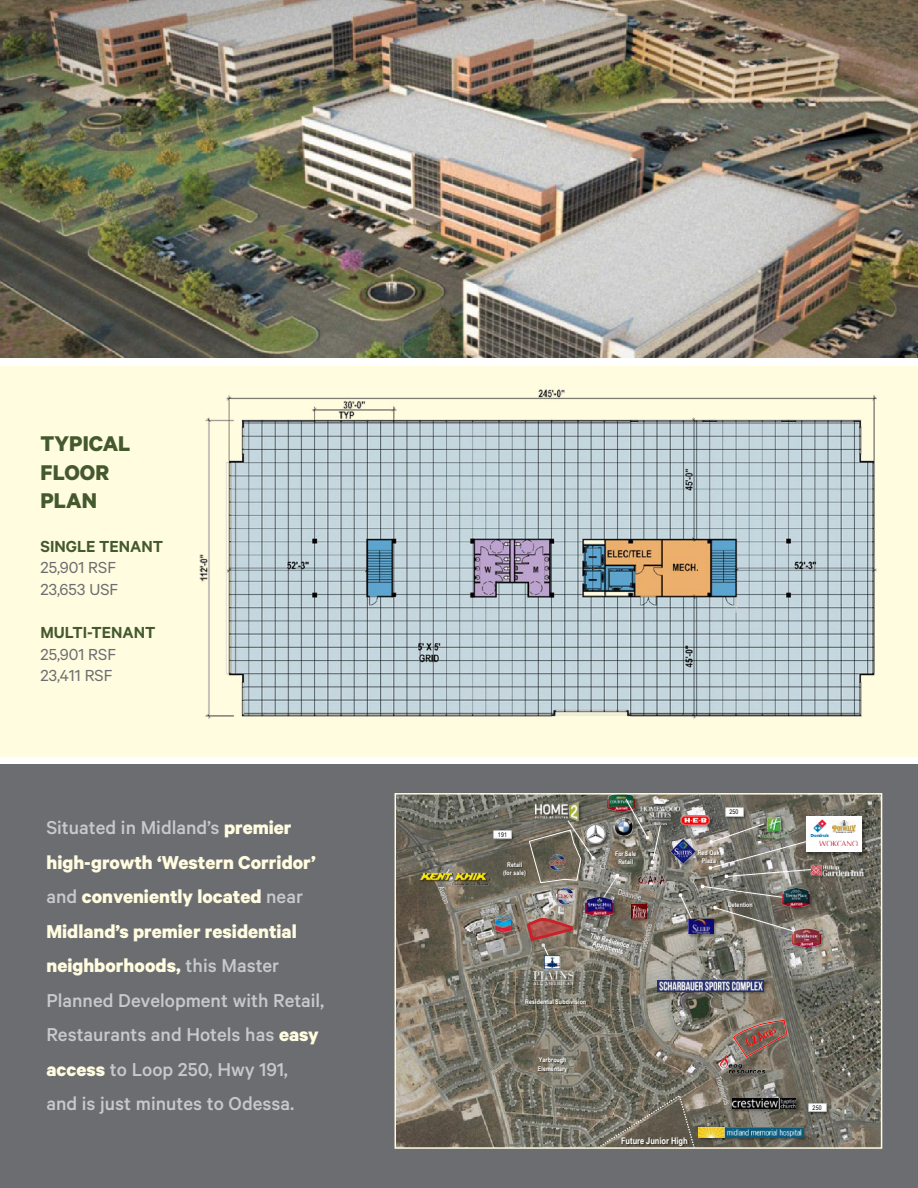
<style>
.page{position:relative;width:918px;height:1188px;background:#fff}
.page>*{position:absolute;margin:0;border:0;box-sizing:border-box;transform-origin:0 0}
.t1{font:700 24px/28.8px "Calibre";color:#44592e}
.t2{font:500 21px/34.5px "Calibre";color:#c8c9cb}
.t3{font:18px "Calibre";color:#6c6d70}
.t4{font:600 18px "Calibre";color:#44592e}
.t5{font:700 9.15px "Arial Narrow";color:#fff}
.t6{font:700 6.45px/7.5px "Arial Narrow";letter-spacing:.02em;color:#fff;text-align:center}
.t7{font:6.45px "Arial Narrow";letter-spacing:.02em;color:#000}
.t8{font:4.2px/5.1px "Arial Narrow";letter-spacing:-.015em;color:#f1f1f2}
.s1{font-weight:700;color:#fffce0}
</style>
<div class="page">
<img style="left:0;top:0;width:918px;height:358px">
<div style="left:0;top:366px;width:918px;height:391px;background:#fffce0"></div>
<img style="left:199px;top:389px;width:678px;height:330px">
<div style="left:0;top:765px;width:918px;height:423px;background:#6c6d70"></div>
<img style="left:398px;top:796px;width:481px;height:350px">
<img style="left:492px;top:912px;width:23px;height:25px">
<img style="left:495px;top:915px;width:16px;height:17px">
<img style="left:668px;top:837px;width:32px;height:32px">
<img style="left:670px;top:839px;width:25px;height:25px">
<img style="left:820px;top:863px;width:48px;height:19px">
<img style="left:836px;top:865px;width:27px;height:11px">
<img style="left:606px;top:796px;width:17px;height:20px">
<img style="left:608px;top:796px;width:15px;height:15px">
<img style="left:613px;top:815px;width:10px;height:26px">
<img style="left:614px;top:817px;width:9px;height:18px">
<img style="left:599px;top:822px;width:12px;height:20px">
<img style="left:599px;top:824px;width:7px;height:18px">
<img style="left:656px;top:979px;width:113px;height:17px">
<img style="left:658px;top:981px;width:105px;height:10px">
<img style="left:583px;top:927px;width:58px;height:40px">
<img style="left:585px;top:928px;width:50px;height:27px">
<img style="left:592px;top:933px;width:37px;height:4px">
<img style="left:587px;top:937px;width:42px;height:25px">
<img style="left:593px;top:942px;width:30px;height:12px">
<img style="left:521px;top:996px;width:72px;height:15px">
<img style="left:618px;top:846px;width:29px;height:30px">
<img style="left:618px;top:848px;width:7px;height:7px">
<img style="left:618px;top:855px;width:21px;height:16px">
<img style="left:687px;top:917px;width:31px;height:22px">
<img style="left:688px;top:918px;width:22px;height:16px">
<img style="left:781px;top:887px;width:34px;height:24px">
<img style="left:782px;top:888px;width:27px;height:18px">
<img style="left:685px;top:814px;width:30px;height:16px">
<img style="left:685px;top:816px;width:25px;height:9px">
<img style="left:618px;top:885px;width:29px;height:22px">
<img style="left:623px;top:890px;width:17px;height:9px">
<img style="left:598px;top:842px;width:20px;height:30px">
<img style="left:600px;top:849px;width:10px;height:19px">
<img style="left:636px;top:918px;width:23px;height:40px">
<img style="left:641px;top:924px;width:10px;height:27px">
<img style="left:492px;top:827px;width:25px;height:21px">
<img style="left:494px;top:831px;width:18px;height:8px">
<img style="left:807px;top:1099px;width:25px;height:21px">
<img style="left:809px;top:1103px;width:17px;height:8px">
<img style="left:724px;top:804px;width:24px;height:16px">
<img style="left:726px;top:808px;width:17px;height:8px">
<img style="left:431px;top:885px;width:23px;height:26px">
<img style="left:439px;top:888px;width:8px;height:16px">
<img style="left:503px;top:858px;width:25px;height:8px">
<img style="left:499px;top:866px;width:29px;height:15px">
<img style="left:722px;top:878px;width:96px;height:4px">
<img style="left:809px;top:878px;width:18px;height:3px">
<img style="left:710px;top:903px;width:94px;height:35px">
<svg style="left:713px;top:906px;width:88px;height:28px;background:#7f7a71"></svg>
<img style="left:791px;top:927px;width:34px;height:24px">
<img style="left:793px;top:928px;width:27px;height:18px">
<img style="left:698px;top:882px;width:88px;height:20px">
<svg style="left:701px;top:885px;width:82px;height:13px"></svg>
<img style="left:706px;top:820px;width:51px;height:10px">
<img style="left:757px;top:816px;width:37px;height:7px">
<img style="left:759px;top:817px;width:30px;height:6px">
<img style="left:623px;top:796px;width:16px;height:48px">
<img style="left:676px;top:890px;width:20px;height:33px">
<svg style="left:679px;top:893px;width:14px;height:27px"></svg>
<img style="left:598px;top:872px;width:25px;height:34px">
<img style="left:601px;top:875px;width:17px;height:21px">
<img style="left:583px;top:896px;width:35px;height:25px">
<img style="left:585px;top:898px;width:28px;height:17px">
<img style="left:697px;top:1126px;width:112px;height:17px">
<img style="left:698px;top:1128px;width:106px;height:9px">
<svg style="left:596px;top:1094px;width:100px;height:52px;background:#6f6a5e"></svg>
<img style="left:709px;top:1071px;width:25px;height:41px">
<img style="left:717px;top:1076px;width:11px;height:29px">
<img style="left:724px;top:898px;width:35px;height:16px">
<img style="left:639px;top:796px;width:46px;height:34px">
<img style="left:641px;top:796px;width:39px;height:28px">
<img style="left:648px;top:822px;width:17px;height:46px">
<svg style="left:625px;top:798px;width:36px;height:66px"></svg>
<img style="left:568px;top:801px;width:17px;height:17px">
<img style="left:573px;top:803px;width:7px;height:15px">
<img style="left:573px;top:818px;width:26px;height:46px">
<img style="left:534px;top:802px;width:39px;height:18px">
<img style="left:727px;top:1060px;width:42px;height:20px">
<img style="left:729px;top:1061px;width:35px;height:14px">
<img style="left:719px;top:1053px;width:29px;height:21px">
<img style="left:721px;top:1054px;width:21px;height:14px">
<img style="left:731px;top:1097px;width:70px;height:17px">
<img style="left:732px;top:1098px;width:64px;height:10px">
<img style="left:635px;top:874px;width:36px;height:17px">
<img style="left:636px;top:875px;width:30px;height:11px">
<img style="left:630px;top:903px;width:21px;height:20px">
<img style="left:631px;top:904px;width:15px;height:14px">
<img style="left:535px;top:1054px;width:39px;height:16px">
<img style="left:534px;top:1062px;width:39px;height:16px">
<img style="left:693px;top:847px;width:13px;height:15px">
<img style="left:698px;top:854px;width:8px;height:16px">
<img style="left:706px;top:830px;width:133px;height:44px">
<svg style="left:709px;top:823px;width:127px;height:55px"></svg>
<img style="left:805px;top:815px;width:62px;height:43px">
<div style="left:806px;top:817px;width:56px;height:35px;background:#fff"></div>
<img style="left:811px;top:820px;width:17px;height:16px">
<img style="left:832px;top:820px;width:24px;height:13px">
<img style="left:819px;top:840px;width:39px;height:6px">
<img style="left:416px;top:865px;width:78px;height:20px">
<img style="left:555px;top:886px;width:23px;height:23px">
<img style="left:557px;top:888px;width:16px;height:16px">
<img style="left:733px;top:1015px;width:56px;height:45px">
<svg style="left:746px;top:1028px;width:30px;height:19px"></svg>
<svg style="left:528px;top:820px;width:70px;height:64px;background:#7d796e"></svg>
<img style="left:533px;top:972px;width:39px;height:13px">
<svg style="left:525px;top:917px;width:50px;height:53px;background:#96736a"></svg>
<div style="left:395px;top:793px;width:487px;height:356px;border:2px solid #fffce0"></div>
<p class="t1" style="left:40px;top:428px;width:91px">TYPICAL<br>FLOOR<br>PLAN</p>
<p class="t4" style="left:40px;top:535px;width:124px">SINGLE TENANT</p>
<p class="t3" style="left:40px;top:557px;width:77px">25,901 RSF</p>
<p class="t3" style="left:40px;top:579px;width:79px">23,653 USF</p>
<p class="t4" style="left:40px;top:622px;width:116px">MULTI-TENANT</p>
<p class="t3" style="left:40px;top:644px;width:77px">25,901 RSF</p>
<p class="t3" style="left:40px;top:665px;width:74px">23,411 RSF</p>
<p class="t2" style="left:46px;top:810px;width:280px">Situated in Midland’s <span class="s1">premier high-growth ‘Western Corridor’ </span>and <span class="s1">conveniently located</span> near<br><span class="s1">Midland’s premier residential neighborhoods,</span> this Master<br>Planned Development with Retail,<br>Restaurants and Hotels has <span class="s1">easy access</span> to Loop 250, Hwy 191,<br>and is just minutes to Odessa.</p>
<p class="t7" style="left:498px;top:830px;width:10px">191</p>
<p class="t6" style="left:503px;top:861px;width:24px">Retail (for sale)</p>
<p class="t8" style="left:584px;top:860px;width:12px">(same owner<br>Home2 above)</p>
<p class="t6" style="left:615px;top:850px;width:23px">For Sale<br>Retail</p>
<p class="t7" style="left:730px;top:807px;width:10px">250</p>
<p class="t6" style="left:698px;top:849px;width:24px">Red Oak<br>Plaza</p>
<p class="t6" style="left:728px;top:901px;width:26px">Detention</p>
<p class="t6" style="left:525px;top:998px;width:62px">Residential Subdivision</p>
<p class="t6" style="left:538px;top:1056px;width:31px;line-height:8.1px;text-align:left">Yarbrough<br>Elementary</p>
<p class="t5" style="left:621px;top:1134px;width:68px">Future Junior High</p>
<p class="t7" style="left:813px;top:1103px;width:10px">250</p>
</div>
